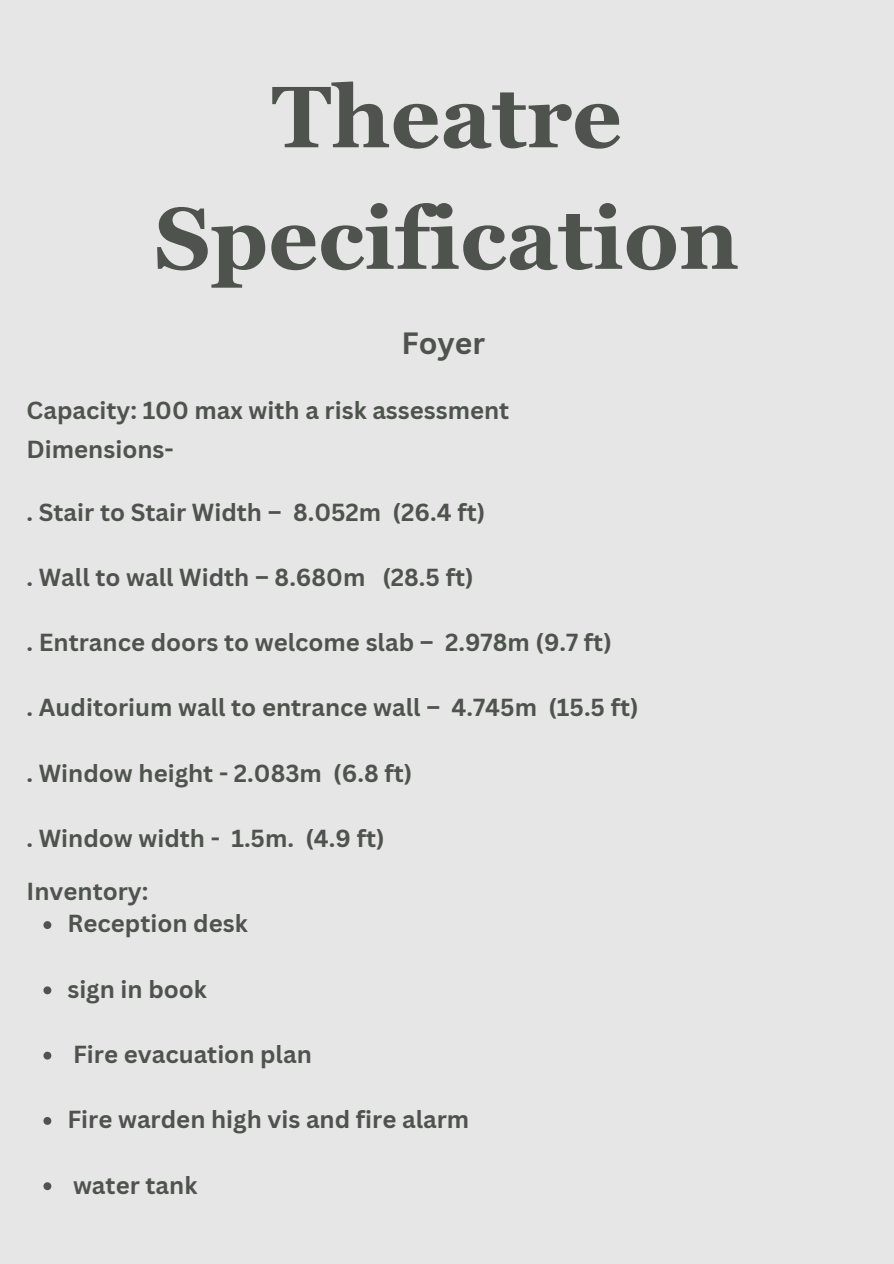
<style>
.page{position:relative;width:894px;height:1264px;background:#fff}
.page>*{position:absolute;margin:0;border:0;box-sizing:border-box;transform-origin:0 0}
.t1{font:700 87px/121.5px "Georgia Pro";color:#4e544d;text-align:center}
.t2{font:700 30px "Canva Sans";color:#4e544d}
.t3{font:700 24px "Canva Sans";color:#4e544d}
</style>
<div class="page">
<div style="left:0;top:0;width:893px;height:1263px;background:#e6e6e6"></div>
<svg style="left:43px;top:921px;width:8px;height:8px"></svg>
<svg style="left:43px;top:986px;width:8px;height:8px"></svg>
<svg style="left:43px;top:1051px;width:8px;height:8px"></svg>
<svg style="left:43px;top:1117px;width:8px;height:7px"></svg>
<svg style="left:43px;top:1182px;width:8px;height:8px"></svg>
<h1 class="t1" style="left:154px;top:56px;width:586px">Theatre<br>Specification</h1>
<h2 class="t2" style="left:401px;top:322px;width:85px">Foyer</h2>
<h3 class="t3" style="left:27px;top:393px;width:484px">Capacity: 100 max with a risk assessment</h3>
<h3 class="t3" style="left:27px;top:432px;width:148px">Dimensions-</h3>
<h3 class="t3" style="left:27px;top:495px;width:460px">. Stair to Stair Width – 8.052m (26.4 ft)</h3>
<p class="t3" style="left:27px;top:560px;width:448px">. Wall to wall Width – 8.680m (28.5 ft)</p>
<p class="t3" style="left:27px;top:625px;width:586px">. Entrance doors to welcome slab – 2.978m (9.7 ft)</p>
<p class="t3" style="left:27px;top:690px;width:613px">. Auditorium wall to entrance wall – 4.745m (15.5 ft)</p>
<p class="t3" style="left:27px;top:756px;width:387px">. Window height - 2.083m (6.8 ft)</p>
<p class="t3" style="left:27px;top:821px;width:359px">. Window width - 1.5m. (4.9 ft)</p>
<h3 class="t3" style="left:27px;top:874px;width:123px">Inventory:</h3>
<h3 class="t3" style="left:67px;top:906px;width:182px">Reception desk</h3>
<h3 class="t3" style="left:67px;top:972px;width:141px">sign in book</h3>
<h3 class="t3" style="left:73px;top:1037px;width:240px">Fire evacuation plan</h3>
<h3 class="t3" style="left:67px;top:1102px;width:403px">Fire warden high vis and fire alarm</h3>
<h3 class="t3" style="left:73px;top:1167px;width:126px">water tank</h3>
</div>
